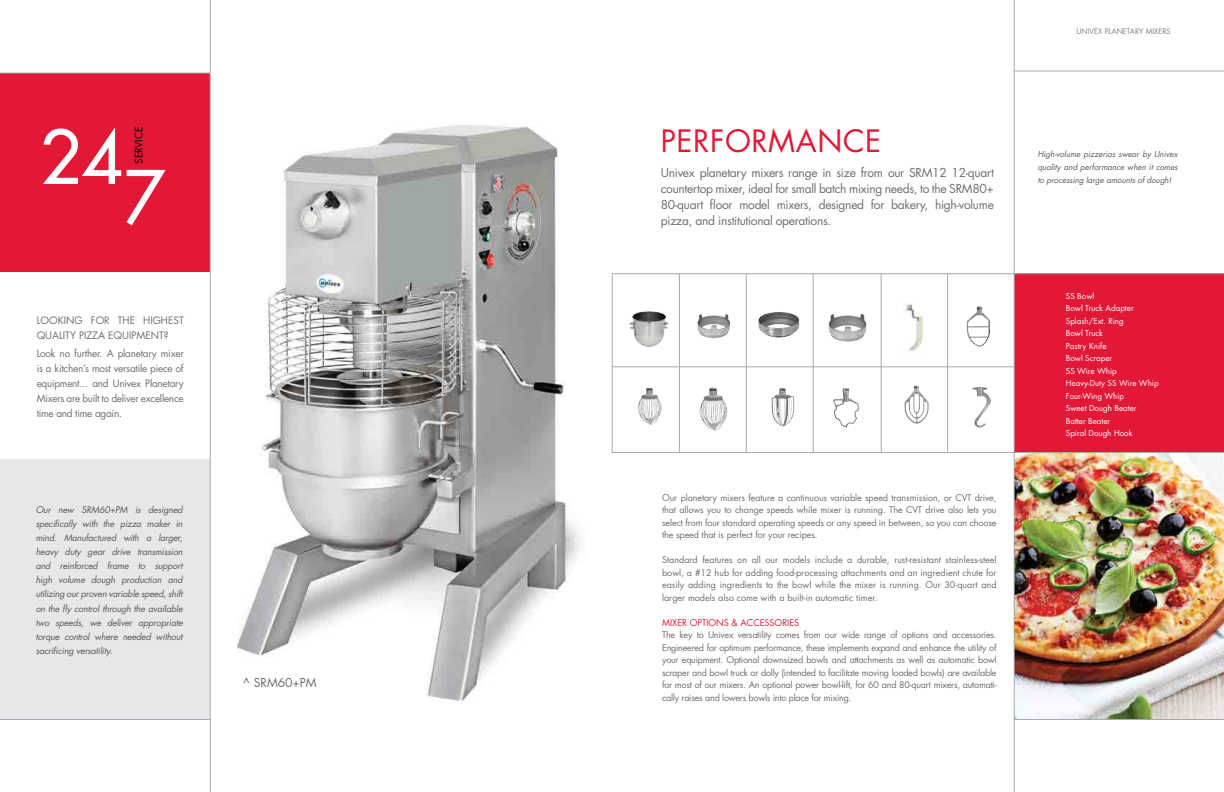
<style>
.page{position:relative;width:1224px;height:792px;background:#fff}
.page>*{position:absolute;margin:0;border:0;box-sizing:border-box;transform-origin:0 0}
.t1{font:500 72px "Futura Std";color:#fff}
.t2{font:30px "Futura Std";letter-spacing:.02em;color:#e31837}
.t3{font:12px/16px "Futura Std";letter-spacing:-.025em;color:#6d6e71;text-align:justify}
.t4{font:10px/15px "Futura Std";color:#6d6e71}
.t5{font:10px "Futura Std";color:#000}
.t6{font:9px/12.5px "Futura Std";letter-spacing:-.01em;color:#6d6e71;text-align:justify}
.t7{font:italic 9px/14px "Futura Std";letter-spacing:-.02em;color:#58595b;text-align:justify}
.t8{font:9px "Futura Std";color:#e31837}
.t9{font:8px/12.5px "Futura Std";color:#fff}
.t10{font:italic 8px/13px "Futura Std";color:#58595b;text-align:justify}
.t11{font:7.5px "Futura Std";color:#808285}
</style>
<div class="page">
<div style="left:0;top:460px;width:210px;height:259px;background:#e6e7e8"></div>
<hr style="left:1014px;top:70px;width:210px;height:1px;background:#a7a9ac">
<img style="left:238px;top:125px;width:342px;height:576px">
<div style="left:0;top:73px;width:210px;height:199px;background:#e31837"></div>
<div style="left:1014px;top:274px;width:210px;height:179px;background:#e31837"></div>
<img style="left:1015px;top:453px;width:209px;height:266px">
<hr style="left:1014px;top:0;width:1px;height:792px;background:#a7a9ac">
<hr style="left:0;top:73px;width:210px;height:1px;background:#a7a9ac">
<hr style="left:1014px;top:719px;width:210px;height:1px;background:#a7a9ac">
<hr style="left:0;top:719px;width:210px;height:1px;background:#a7a9ac">
<img style="left:629px;top:311px;width:40px;height:36px">
<img style="left:697px;top:314px;width:33px;height:24px">
<img style="left:758px;top:312px;width:42px;height:25px">
<img style="left:829px;top:314px;width:37px;height:28px">
<img style="left:967px;top:306px;width:23px;height:41px">
<img style="left:638px;top:388px;width:24px;height:37px">
<img style="left:700px;top:388px;width:27px;height:43px">
<img style="left:833px;top:388px;width:26px;height:40px">
<img style="left:905px;top:386px;width:24px;height:38px">
<img style="left:771px;top:388px;width:23px;height:38px">
<img style="left:972px;top:387px;width:19px;height:41px">
<img style="left:904px;top:302px;width:20px;height:49px">
<hr style="left:612px;top:273px;width:612px;height:1px;background:#a7a9ac">
<hr style="left:612px;top:275px;width:1px;height:178px;background:#a7a9ac">
<hr style="left:679px;top:274px;width:1px;height:178px;background:#a7a9ac">
<hr style="left:746px;top:274px;width:1px;height:178px;background:#a7a9ac">
<hr style="left:813px;top:274px;width:1px;height:178px;background:#a7a9ac">
<hr style="left:881px;top:274px;width:1px;height:178px;background:#a7a9ac">
<hr style="left:947px;top:274px;width:1px;height:177px;background:#a7a9ac">
<hr style="left:613px;top:366px;width:401px;height:1px;background:#a7a9ac">
<hr style="left:612px;top:452px;width:612px;height:1px;background:#a7a9ac">
<hr style="left:210px;top:0;width:1px;height:792px;background:#a7a9ac">
<h1 class="t1" style="left:40px;top:112px;width:85px">24</h1>
<p class="t5" style="left:132px;top:164px;width:38px;rotate:-90deg">SERVICE</p>
<h1 class="t1" style="left:123px;top:153px;width:43px">7</h1>
<p class="t4" style="left:37px;top:313px;width:149px">Looking for the highest quality pizza equipment?</p>
<p class="t4" style="left:37px;top:346px;width:149px;text-align:justify">Look no further. A planetary mixer is a kitchen’s most versatile piece of equipment... and Univex Planetary Mixers are built to deliver excellence time and time again.</p>
<p class="t7" style="left:36px;top:503px;width:149px">Our new SRM60+PM is designed specifically with the pizza maker in mind. Manufactured with a larger, heavy duty gear drive transmission and reinforced frame to support high volume dough production and utilizing our proven variable speed, shift on the fly control through the available two speeds, we deliver appropriate torque control where needed without sacrificing versatility.</p>
<h3 class="t3" style="left:243px;top:675px;width:75px">^ SRM60+PM</h3>
<h2 class="t2" style="left:661px;top:122px;width:131px">PERFORMANCE</h2>
<h3 class="t3" style="left:661px;top:165px;width:335px">Univex planetary mixers range in size from our SRM12 12-quart countertop mixer, ideal for small batch mixing needs, to the SRM80+ 80-quart floor model mixers, designed for bakery, high-volume pizza, and institutional operations.</h3>
<p class="t6" style="left:662px;top:491px;width:300px">Our planetary mixers feature a continuous variable speed transmission, or CVT</p>
<p class="t6" style="left:975px;top:491px;width:23px">drive,</p>
<p class="t6" style="left:662px;top:504px;width:251px">that allows you to change speeds while mixer is running. The CVT</p>
<p class="t6" style="left:662px;top:504px;width:336px;text-indent:263px">drive also lets you select from four standard operating speeds or any speed in between, so you can choose the speed that is perfect for your recipes.</p>
<p class="t6" style="left:662px;top:554px;width:336px">Standard features on all our models include a durable, rust-resistant stainless-steel bowl, a #12 hub for adding food-processing attachments and an ingredient chute for easily adding ingredients to the bowl while the mixer is running. Our 30-quart and larger models also come with a built-in automatic timer.</p>
<p class="t8" style="left:662px;top:617px;width:6px">MIXE</p>
<p class="t8" style="left:682px;top:617px;width:27px">R OPTIONS</p>
<p class="t8" style="left:732px;top:617px;width:16px">&amp; ACCESSO</p>
<p class="t8" style="left:782px;top:617px;width:10px">RIES</p>
<p class="t6" style="left:662px;top:629px;width:336px">The key to Univex versatility comes from our wide range of options and accessories.<br>Engineered for optimum performance, these implements expand and enhance the utility of your equipment. Optional downsized bowls and attachments as well as automatic bowl scraper and bowl truck or dolly (intended to facilitate moving loaded bowls) are available for most of our mixers. An optional power bowl-lift, for 60 and 80-quart mixers, automati&shy;cally raises and lowers bowls into place for mixing.</p>
<p class="t11" style="left:1076px;top:27px;width:6px">UNIVEX</p>
<p class="t11" style="left:1105px;top:27px;width:46px">Planetary MIXE</p>
<p class="t11" style="left:1163px;top:27px;width:9px">RS</p>
<p class="t10" style="left:1038px;top:148px;width:142px">High-volume pizzerias swear by Univex quality and performance when it comes to processing large amounts of dough!</p>
<p class="t9" style="left:1066px;top:290px;width:94px">SS Bowl<br>Bowl Truck Adapter<br>Splash/Ext. Ring<br>Bowl Truck<br>Pastry Knife<br>Bowl Scraper<br>SS Wire Whip<br>H eavy-Duty SS Wire Whip<br>Four-Wing Whip<br>Sweet Dough Beater<br>Batter Beater<br>Spiral Dough Hook</p>
</div>
